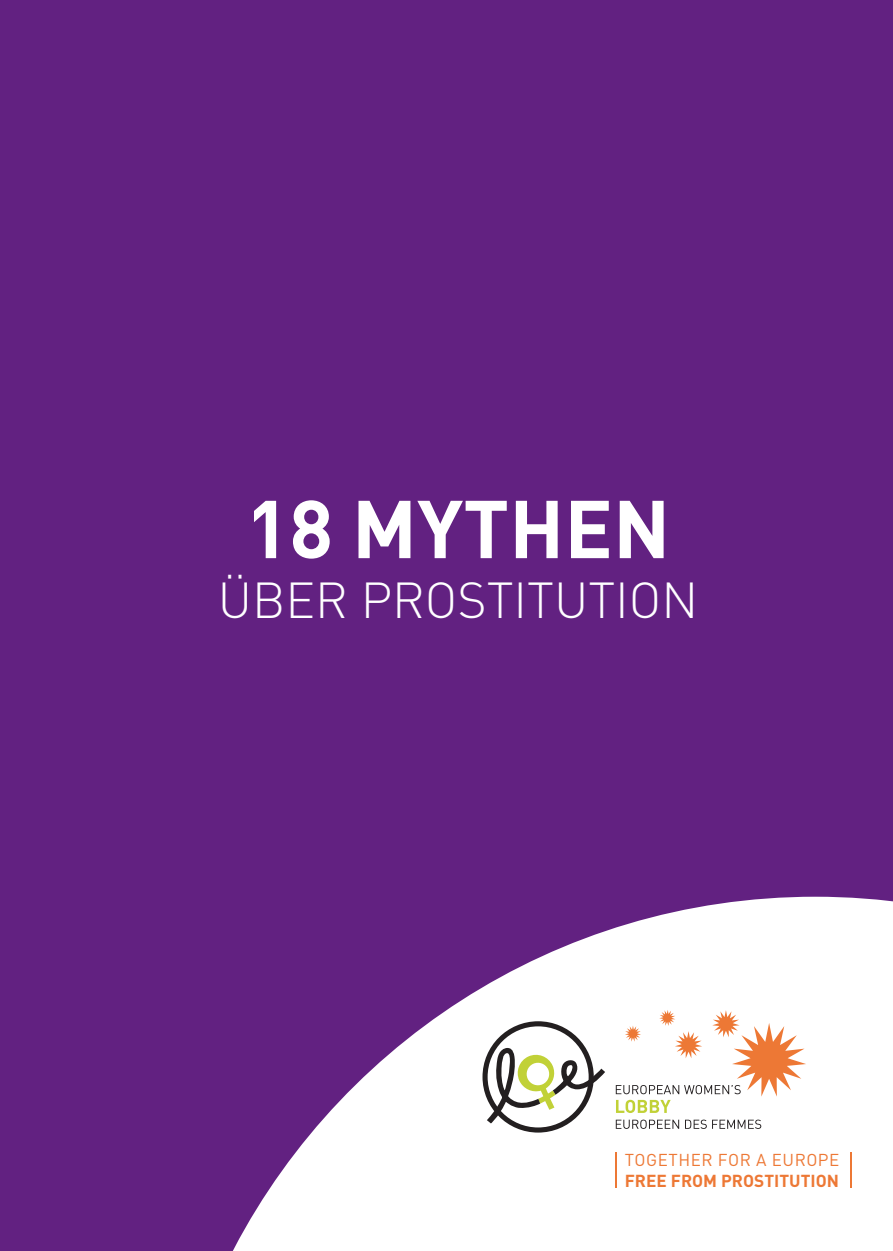
<style>
.page{position:relative;width:893px;height:1251px;background:#fff}
.page>*{position:absolute;margin:0;border:0;box-sizing:border-box;transform-origin:0 0}
.t1{font:700 80.5px "DIN";color:#fff}
.t2{font:300 49.88px "DIN";color:#fff}
.t3{font:700 17.15px "DIN";color:#ed7835}
.t4{font:16.97px "DIN";letter-spacing:.03em;color:#ed7835}
</style>
<div class="page">
<div style="left:0;top:0;width:893px;height:1250px;background:#622181"></div>
<svg style="left:233px;top:896px;width:660px;height:354px;fill:#fff"></svg>
<hr style="left:615px;top:1152px;width:2px;height:35px;background:#ed7835">
<hr style="left:850px;top:1152px;width:1px;height:35px;background:#ed7835">
<svg style="left:616px;top:1119px;width:63px;height:9px"></svg>
<svg style="left:685px;top:1119px;width:76px;height:9px"></svg>
<svg style="left:482px;top:1021px;width:123px;height:111px"></svg>
<svg style="left:616px;top:1009px;width:190px;height:103px"></svg>
<h1 class="t1" style="left:246px;top:476px;width:426px">18 Mythen</h1>
<h2 class="t2" style="left:218px;top:569px;width:482px">ÜBER PROSTITUTION</h2>
<p class="t4" style="left:625px;top:1149px;width:216px">TOGETHER FOR A EUROPE</p>
<p class="t3" style="left:625px;top:1169px;width:216px">FREE FROM PROSTITUTION</p>
</div>
